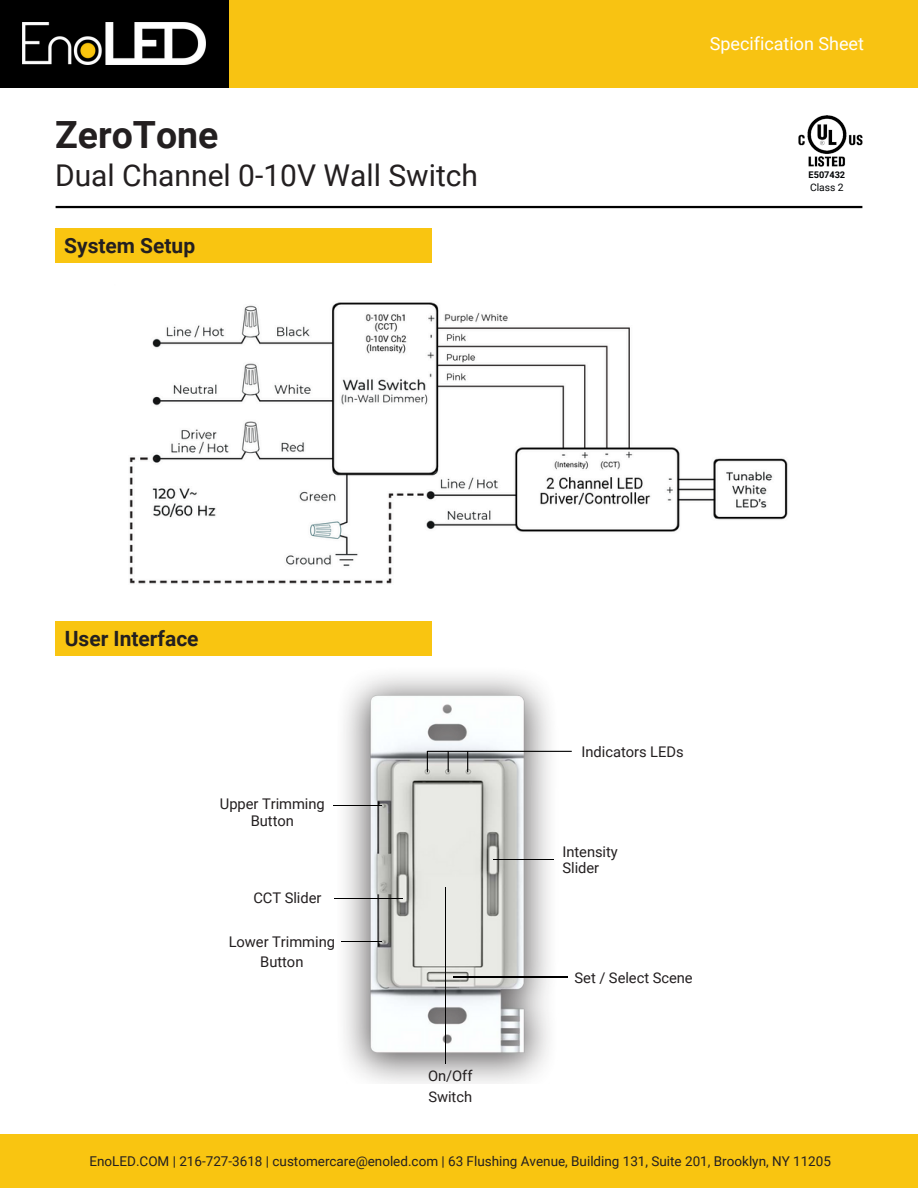
<style>
.page{position:relative;width:918px;height:1188px;background:#fff}
.page>*{position:absolute;margin:0;border:0;box-sizing:border-box;transform-origin:0 0}
.t1{font:700 37.5px "Roboto";color:#231f20}
.t2{font:30px "Roboto";color:#231f20}
.t3{font:700 21px "Roboto";color:#231f20}
.t4{font:18px "Roboto";color:#fff}
.t5{font:14.7px/20.2px "Roboto";letter-spacing:-.005em;color:#231f20;text-align:center}
.t6{font:13.5px "Roboto";color:#231f20}
.t7{font:10.35px "Roboto";color:#000305}
.t8{font:700 9.15px "Roboto";color:#000305}
</style>
<div class="page">
<div style="left:55px;top:228px;width:376px;height:35px;background:#f9c511"></div>
<div style="left:56px;top:621px;width:376px;height:35px;background:#f9c511"></div>
<img style="left:341px;top:675px;width:230px;height:409px">
<div style="left:416px;top:953px;width:60px;height:10px;background:#e9eae5"></div>
<hr style="left:333px;top:805px;width:49px;height:1px;background:#000">
<hr style="left:445px;top:887px;width:1px;height:176px;background:#000">
<hr style="left:493px;top:859px;width:61px;height:1px;background:#000">
<hr style="left:334px;top:898px;width:68px;height:1px;background:#000">
<hr style="left:341px;top:942px;width:41px;height:1px;background:#000">
<hr style="left:453px;top:976px;width:114px;height:1px;background:#000">
<hr style="left:427px;top:751px;width:145px;height:1px;background:#000">
<svg style="left:427px;top:752px;width:1px;height:20px"></svg>
<svg style="left:448px;top:752px;width:1px;height:20px"></svg>
<svg style="left:467px;top:752px;width:1px;height:20px"></svg>
<img style="left:129px;top:302px;width:659px;height:282px">
<hr style="left:56px;top:206px;width:806px;height:2px;background:#000">
<img style="left:799px;top:115px;width:64px;height:52px">
<div style="left:229px;top:0;width:689px;height:87px;background:#f8c312"></div>
<div style="left:0;top:0;width:229px;height:87px;background:#000"></div>
<img style="left:23px;top:23px;width:182px;height:41px">
<div style="left:0;top:1134px;width:918px;height:54px;background:#f9c511"></div>
<h5 class="t1" style="left:55px;top:114px;width:165px">ZeroTone</h5>
<h5 class="t2" style="left:55px;top:158px;width:425px">Dual Channel 0-10V Wall Switch</h5>
<h1 class="t3" style="left:64px;top:233px;width:132px">System Setup</h1>
<h5 class="t4" style="left:710px;top:33px;width:156px">Specification Sheet</h5>
<h5 class="t8" style="left:809px;top:169px;width:38px">E507432</h5>
<h5 class="t7" style="left:810px;top:181px;width:35px">Class 2</h5>
<h2 class="t3" style="left:65px;top:626px;width:135px">User Interface</h2>
<p class="t5" style="left:220px;top:796px;width:106px;line-height:16.8px">Upper Trimming<br>Button</p>
<h6 class="t5" style="left:253px;top:888px;width:70px">CCT Slider</h6>
<h3 class="t5" style="left:229px;top:932px;width:108px">Lower Trimming<br>Button</h3>
<p class="t5" style="left:428px;top:1066px;width:46px;text-align:left">On/Off<br>Switch</p>
<p class="t5" style="left:582px;top:742px;width:104px">Indicators LEDs</p>
<p class="t5" style="left:562px;top:844px;width:57px;line-height:15.9px;text-align:left">Intensity<br>Slider</p>
<h3 class="t5" style="left:575px;top:968px;width:120px">Set / Select Scene</h3>
<h5 class="t6" style="left:89px;top:1153px;width:743px">EnoLED.COM | 216-727-3618 | customercare@enoled.com | 63 Flushing Avenue, Building 131, Suite 201, Brooklyn, NY 11205</h5>
</div>
